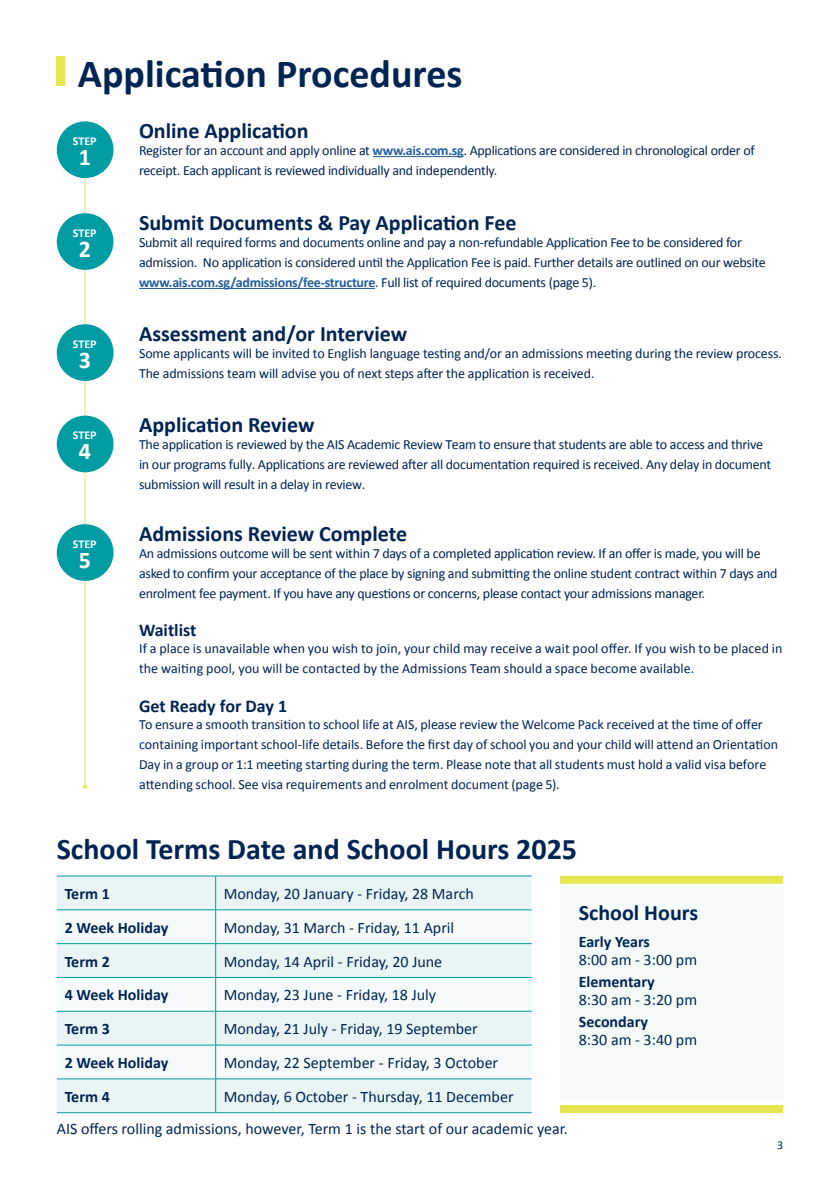
<style>
.page{position:relative;width:840px;height:1191px;background:#fff}
.page>*{position:absolute;margin:0;border:0;box-sizing:border-box;transform-origin:0 0}
.t1{font:700 40px "Calibri";color:#002453}
.t2{font:700 30px "Calibri";color:#002453}
.t3{font:700 24px "Calibri";color:#fff}
.t4{font:700 22px "Calibri";color:#002453}
.t5{font:700 18px "Calibri";color:#002453}
.Body{font:16px/18px "Calibri";color:#002453}
.Body-2{font:700 16px "Calibri";color:#002453}
.Body-3{font:14px/20px "Calibri";letter-spacing:-.02em;color:#002453}
.Body-4{font:14px/20px "Calibri";letter-spacing:.005em;color:#002453}
.t6{font:700 12px "Calibri";color:#fff}
.t7{font:12px "Calibri";color:#002453}
.s1{font-weight:700;color:#215e9f}
.s2{font-weight:700}
</style>
<div class="page">
<hr style="left:85px;top:139px;width:1px;height:647px;background:#e6e650">
<svg style="left:83px;top:785px;width:4px;height:4px"></svg>
<hr style="left:372px;top:156px;width:91px;height:1px;background:#215e9f">
<div style="left:57px;top:121px;width:56px;height:57px;background:#009ca3;border-radius:50%"></div>
<hr style="left:139px;top:288px;width:236px;height:1px;background:#215e9f">
<div style="left:57px;top:213px;width:56px;height:57px;background:#009ca3;border-radius:50%"></div>
<div style="left:57px;top:324px;width:56px;height:57px;background:#009ca3;border-radius:50%"></div>
<div style="left:57px;top:415px;width:56px;height:57px;background:#009ca3;border-radius:50%"></div>
<div style="left:57px;top:57px;width:8px;height:29px;background:#e6e650"></div>
<div style="left:559px;top:887px;width:223px;height:214px;background:#f5fbfb"></div>
<div style="left:57px;top:876px;width:474px;height:236px;background:#e9f5f5"></div>
<svg style="left:57px;top:910px;width:474px;height:168px;fill:#f5fbfb"></svg>
<hr style="left:215px;top:876px;width:1px;height:33px;background:#009ca3">
<hr style="left:57px;top:909px;width:158px;height:1px;background:#009ca3">
<hr style="left:215px;top:909px;width:316px;height:1px;background:#009ca3">
<hr style="left:215px;top:910px;width:1px;height:33px;background:#009ca3">
<hr style="left:57px;top:943px;width:158px;height:1px;background:#009ca3">
<hr style="left:215px;top:943px;width:316px;height:1px;background:#009ca3">
<hr style="left:215px;top:944px;width:1px;height:33px;background:#009ca3">
<hr style="left:57px;top:977px;width:158px;height:1px;background:#009ca3">
<hr style="left:215px;top:977px;width:316px;height:1px;background:#009ca3">
<hr style="left:215px;top:977px;width:1px;height:34px;background:#009ca3">
<hr style="left:57px;top:1011px;width:158px;height:1px;background:#009ca3">
<hr style="left:215px;top:1011px;width:316px;height:1px;background:#009ca3">
<hr style="left:215px;top:1011px;width:1px;height:33px;background:#009ca3">
<hr style="left:57px;top:1044px;width:158px;height:1px;background:#009ca3">
<hr style="left:215px;top:1044px;width:316px;height:1px;background:#009ca3">
<hr style="left:215px;top:1045px;width:1px;height:33px;background:#009ca3">
<hr style="left:57px;top:1078px;width:158px;height:1px;background:#009ca3">
<hr style="left:215px;top:1078px;width:316px;height:1px;background:#009ca3">
<hr style="left:215px;top:1079px;width:1px;height:33px;background:#009ca3">
<hr style="left:57px;top:1112px;width:158px;height:1px;background:#009ca3">
<hr style="left:215px;top:1112px;width:316px;height:1px;background:#009ca3">
<hr style="left:57px;top:875px;width:158px;height:1px;background:#009ca3">
<hr style="left:215px;top:875px;width:316px;height:1px;background:#009ca3">
<div style="left:559px;top:875px;width:223px;height:8px;background:#e6e650"></div>
<div style="left:559px;top:1105px;width:223px;height:8px;background:#e6e650"></div>
<div style="left:57px;top:524px;width:56px;height:57px;background:#009ca3;border-radius:50%"></div>
<h2 class="t1" style="left:78px;top:45px;width:386px">Application Procedures</h2>
<h4 class="t4" style="left:139px;top:115px;width:171px">Online Application</h4>
<p class="Body-3" style="left:139px;top:140px;width:617px">Register for an account and apply online at <span class="s1">www.ais.com.sg</span>. Applications are considered in chronological order of receipt. Each applicant is reviewed individually and independently.</p>
<p class="t6" style="left:73px;top:133px;width:25px">STEP</p>
<p class="t3" style="left:79px;top:140px;width:14px">1</p>
<p class="t6" style="left:73px;top:224px;width:25px">STEP</p>
<p class="t3" style="left:79px;top:232px;width:14px">2</p>
<p class="t6" style="left:73px;top:335px;width:25px">STEP</p>
<p class="t3" style="left:79px;top:343px;width:14px">3</p>
<p class="t6" style="left:73px;top:427px;width:25px">STEP</p>
<p class="t3" style="left:79px;top:434px;width:14px">4</p>
<p class="t6" style="left:73px;top:535px;width:25px">STEP</p>
<p class="t3" style="left:79px;top:543px;width:14px">5</p>
<h4 class="t4" style="left:139px;top:207px;width:379px">Submit Documents &amp; Pay Application Fee</h4>
<p class="Body-3" style="left:139px;top:231px;width:628px">Submit all required forms and documents online and pay a non-refundable Application Fee to be considered for admission. No application is considered until the Application Fee is paid. Further details are outlined on our website <span class="s1">www.ais.com.sg/admissions/fee-structure</span>. Full list of required documents (page 5).</p>
<h4 class="t4" style="left:139px;top:318px;width:269px">Assessment and/or Interview</h4>
<p class="Body-3" style="left:139px;top:342px;width:644px">Some applicants will be invited to English language testing and/or an admissions meeting during the review process.<br>The admissions team will advise you of next steps after the application is received.</p>
<h4 class="t4" style="left:139px;top:409px;width:177px">Application Review</h4>
<p class="Body-3" style="left:139px;top:434px;width:633px">The application is reviewed by the AIS Academic Review Team to ensure that students are able to access and thrive in our programs fully. Applications are reviewed after all documentation required is received. Any delay in document submission will result in a delay in review.</p>
<h4 class="t4" style="left:139px;top:518px;width:269px">Admissions Review Complete</h4>
<p class="Body-3" style="left:139px;top:542px;width:639px">An admissions outcome will be sent within 7 days of a completed application review. If an offer is made, you will be asked to confirm your acceptance of the place by signing and submitting the online student contract within 7 days and enrolment fee payment. If you have any questions or concerns, please contact your admissions manager.</p>
<h4 class="t5" style="left:139px;top:617px;width:59px">Waitlist</h4>
<p class="Body-4" style="left:139px;top:638px;width:644px">If a place is unavailable when you wish to join, your child may receive a wait pool offer. If you wish to be placed in the waiting pool, you will be contacted by the Admissions Team should a space become available.</p>
<h4 class="t5" style="left:139px;top:693px;width:149px">Get Ready for Day 1</h4>
<p class="Body-3" style="left:139px;top:713px;width:640px">To ensure a smooth transition to school life at AIS, please review the Welcome Pack received at the time of offer containing important school-life details. Before the first day of school you and your child will attend an Orientation Day in a group or 1:1 meeting starting during the term. Please note that all students must hold a valid visa before attending school. See visa requirements and enrolment document (page 5).</p>
<h3 class="t2" style="left:57px;top:827px;width:521px">School Terms Date and School Hours 2025</h3>
<p class="Body-2" style="left:65px;top:882px;width:47px">Term 1</p>
<p class="Body" style="left:223px;top:884px;width:251px">Monday, 20 January - Friday, 28 March</p>
<p class="Body-2" style="left:65px;top:916px;width:105px">2 Week Holiday</p>
<p class="Body" style="left:223px;top:917px;width:232px">Monday, 31 March - Friday, 11 April</p>
<p class="Body-2" style="left:65px;top:950px;width:47px">Term 2</p>
<p class="Body" style="left:223px;top:951px;width:220px">Monday, 14 April - Friday, 20 June</p>
<p class="Body-2" style="left:65px;top:983px;width:105px">4 Week Holiday</p>
<p class="Body" style="left:223px;top:985px;width:214px">Monday, 23 June - Friday, 18 July</p>
<p class="Body-2" style="left:65px;top:1017px;width:47px">Term 3</p>
<p class="Body" style="left:223px;top:1019px;width:255px">Monday, 21 July - Friday, 19 September</p>
<p class="Body-2" style="left:65px;top:1051px;width:105px">2 Week Holiday</p>
<p class="Body" style="left:223px;top:1053px;width:276px">Monday, 22 September - Friday, 3 October</p>
<p class="Body-2" style="left:65px;top:1085px;width:47px">Term 4</p>
<p class="Body" style="left:223px;top:1086px;width:291px">Monday, 6 October - Thursday, 11 December</p>
<h4 class="t4" style="left:578px;top:897px;width:121px">School Hours</h4>
<p class="Body" style="left:578px;top:932px;width:120px"><span class="s2">Early Years<br></span>8:00 am - 3:00 pm</p>
<p class="Body" style="left:578px;top:972px;width:120px"><span class="s2">Elementary<br></span>8:30 am - 3:20 pm</p>
<p class="Body" style="left:578px;top:1012px;width:120px"><span class="s2">Secondary<br></span>8:30 am - 3:40 pm</p>
<p class="Body" style="left:57px;top:1119px;width:512px">AIS offers rolling admissions, however, Term 1 is the start of our academic year.</p>
<p class="t7" style="left:776px;top:1137px;width:8px">3</p>
</div>
